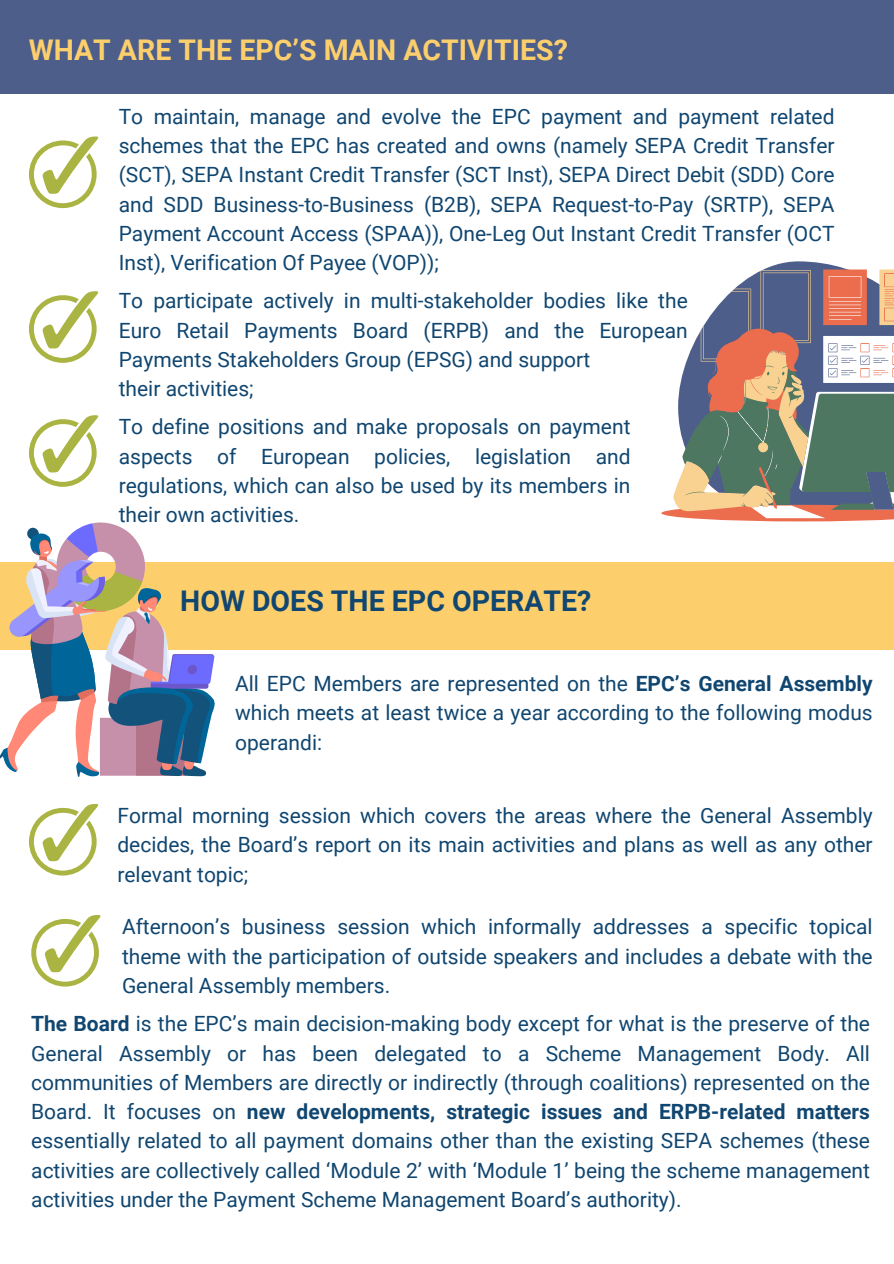
<style>
.page{position:relative;width:894px;height:1264px;background:#fff}
.page>*{position:absolute;margin:0;border:0;box-sizing:border-box;transform-origin:0 0}
.t1{font:700 28.5px "Roboto";color:#fdcf6c}
.t2{font:700 28.5px "Roboto";color:#104670}
.t3{font:21px/29.2px "Roboto";color:#104670;text-align:justify}
.s1{font-weight:700}
</style>
<div class="page">
<div style="left:0;top:0;width:893px;height:94px;background:#4d5e8a"></div>
<svg style="left:765px;top:261px;width:81px;height:8px"></svg>
<svg style="left:661px;top:510px;width:232px;height:11px"></svg>
<svg style="left:672px;top:269px;width:221px;height:242px"></svg>
<svg style="left:682px;top:276px;width:211px;height:242px;background:#918a84"></svg>
<svg style="left:29px;top:136px;width:69px;height:72px"></svg>
<svg style="left:29px;top:291px;width:69px;height:72px"></svg>
<svg style="left:29px;top:415px;width:69px;height:72px"></svg>
<div style="left:0;top:562px;width:893px;height:87px;background:#fdcf6c"></div>
<svg style="left:0;top:522px;width:215px;height:254px"></svg>
<svg style="left:29px;top:804px;width:69px;height:71px"></svg>
<svg style="left:31px;top:915px;width:69px;height:71px"></svg>
<p class="t1" style="left:29px;top:34px;width:540px">WHAT ARE THE EPC’S MAIN ACTIVITIES?</p>
<p class="t3" style="left:119px;top:102px;width:717px">To maintain, manage and evolve the EPC payment and payment related schemes that the EPC has created and owns (namely SEPA Credit Transfer (SCT), SEPA Instant Credit Transfer (SCT Inst), SEPA Direct Debit (SDD) Core and SDD Business-to-Business (B2B), SEPA Request-to-Pay (SRTP), SEPA Payment Account Access (SPAA)), One-Leg Out Instant Credit Transfer (OCT Inst), Verification Of Payee (VOP));</p>
<p class="t3" style="left:119px;top:286px;width:570px">To participate actively in multi-stakeholder bodies like the Euro Retail Payments Board (ERPB) and the European Payments Stakeholders Group (EPSG) and support</p>
<p class="t3" style="left:119px;top:374px;width:136px">their activities;</p>
<h1 class="t3" style="left:119px;top:412px;width:513px">To define positions and make proposals on payment aspects of European policies, legislation and regulations, which can also be used by its members in their own activities.</h1>
<p class="t2" style="left:180px;top:584px;width:412px">HOW DOES THE EPC OPERATE?</p>
<p class="t3" style="left:235px;top:669px;width:639px">All EPC Members are represented on the <span class="s1">EPC’s General Assembly </span>which meets at least twice a year according to the following modus operandi:</p>
<p class="t3" style="left:117px;top:801px;width:756px">Formal morning session which covers the areas where the General Assembly decides, the Board’s report on its main activities and plans as well as any other relevant topic;</p>
<p class="t3" style="left:122px;top:912px;width:752px">Afternoon’s business session which informally addresses a specific topical theme with the participation of outside speakers and includes a debate with the General Assembly members.</p>
<p class="t3" style="left:31px;top:1009px;width:840px"><span class="s1">The Board</span> is the EPC’s main decision-making body except for what is the preserve of the General Assembly or has been delegated to a Scheme Management Body. All communities of Members are directly or indirectly (through coalitions) represented on the Board. It focuses on <span class="s1">new developments, strategic issues and ERPB-related matters </span>essentially related to all payment domains other than the existing SEPA schemes (these activities are collectively called ‘Module 2’ with ‘Module 1’ being the scheme management activities under the Payment Scheme Management Board’s authority).</p>
</div>
